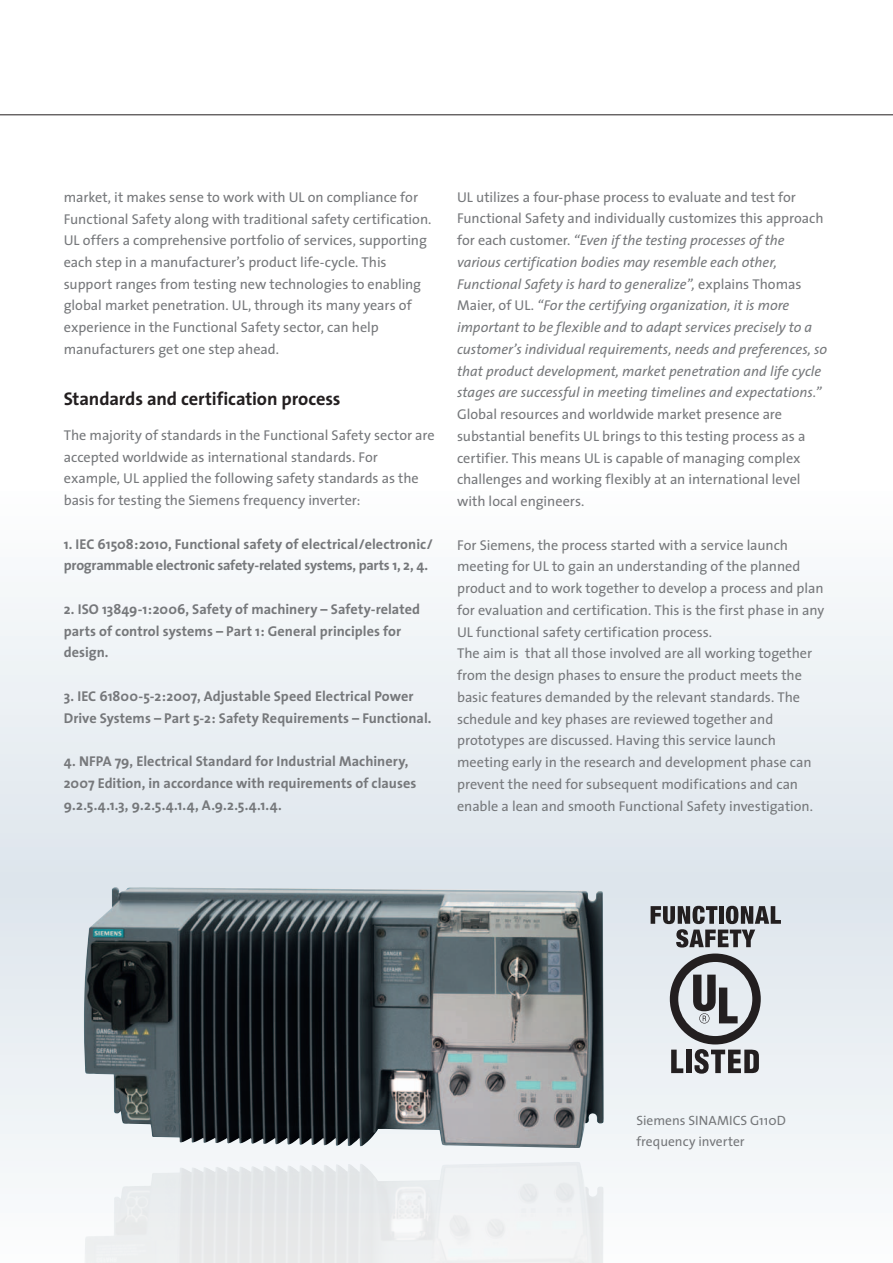
<style>
.page{position:relative;width:893px;height:1263px;background:#fff}
.page>*{position:absolute;margin:0;border:0;box-sizing:border-box;transform-origin:0 0}
.t1{font:700 18.45px "The Sans";letter-spacing:-.01em;color:#231f20}
.t2{font:14.25px/21.8px "The Sans";letter-spacing:-.005em;color:#76787b}
.t3{font:italic 14.25px/21.8px "The Sans";color:#76787b}
.t4{font:700 14.25px/21.8px "The Sans";color:#76787b}
.t5{font:13.5px/21px "The Sans";color:#76787b}
.s1{font-style:normal}
</style>
<div class="page">
<svg style="left:0;top:884px;width:893px;height:289px"></svg>
<div style="left:0;top:483px;width:893px;height:401px;background:linear-gradient(to bottom,#fefffe,#dde5ec)"></div>
<hr style="left:0;top:114px;width:893px;height:1px;background:#231f20">
<img style="left:84px;top:887px;width:367px;height:260px">
<img style="left:84px;top:1162px;width:520px;height:101px">
<svg style="left:670px;top:953px;width:91px;height:121px;background:#989a9d"></svg>
<svg style="left:651px;top:906px;width:130px;height:41px;background:#929498"></svg>
<p class="t2" style="left:64px;top:186px;width:369px">market, it makes sense to work with UL on compliance for Functional Safety along with traditional safety certification.<br>UL offers a comprehensive portfolio of services, supporting each step in a manufacturer’s product life-cycle. This support ranges from testing new technologies to enabling global market penetration. UL, through its many years of experience in the Functional Safety sector, can help manufacturers get one step ahead.</p>
<p class="t1" style="left:64px;top:384px;width:278px">Standards and certification process</p>
<p class="t2" style="left:64px;top:424px;width:372px">The majority of standards in the Functional Safety sector are accepted worldwide as international standards. For example, UL applied the following safety standards as the basis for testing the Siemens frequency inverter:</p>
<p class="t4" style="left:64px;top:532px;width:370px">1. IEC 61508:2010, Functional safety of electrical/electronic/ programmable electronic safety-related systems, parts 1, 2, 4.</p>
<p class="t4" style="left:64px;top:598px;width:358px">2. ISO 13849-1:2006, Safety of machinery – Safety-related parts of control systems – Part 1: General principles for design.</p>
<p class="t4" style="left:64px;top:685px;width:369px">3. IEC 61800-5-2:2007, Adjustable Speed Electrical Power<br>Drive Systems – Part 5-2: Safety Requirements – Functional.</p>
<p class="t4" style="left:64px;top:750px;width:354px">4. NFPA 79, Electrical Standard for Industrial Machinery,<br>2007 Edition, in accordance with requirements of clauses<br>9.2.5.4.1.3, 9.2.5.4.1.4, A.9.2.5.4.1.4.</p>
<p class="t3" style="left:457px;top:186px;width:372px"><span class="s1">UL utilizes a four-phase process to evaluate and test for Functional Safety and individually customizes this approach for each customer.</span> “Even if the testing processes of the various certification bodies may resemble each other, Functional Safety is hard to generalize”, <span class="s1">explains Thomas Maier, of UL.</span> “For the certifying organization, it is more important to be flexible and to adapt services precisely to a customer’s individual requirements, needs and preferences, so that product development, market penetration and life cycle stages are successful in meeting timelines and expectations.”</p>
<p class="t2" style="left:457px;top:403px;width:350px">Global resources and worldwide market presence are substantial benefits UL brings to this testing process as a certifier. This means UL is capable of managing complex challenges and working flexibly at an international level with local engineers.</p>
<p class="t2" style="left:457px;top:534px;width:369px">For Siemens, the process started with a service launch meeting for UL to gain an understanding of the planned product and to work together to develop a process and plan for evaluation and certification. This is the first phase in any UL functional safety certification process.<br>The aim is that all those involved are all working together from the design phases to ensure the product meets the basic features demanded by the relevant standards. The schedule and key phases are reviewed together and prototypes are discussed. Having this service launch meeting early in the research and development phase can prevent the need for subsequent modifications and can enable a lean and smooth Functional Safety investigation.</p>
<p class="t5" style="left:636px;top:1109px;width:151px">Siemens SINAMICS G110D frequency inverter</p>
</div>
